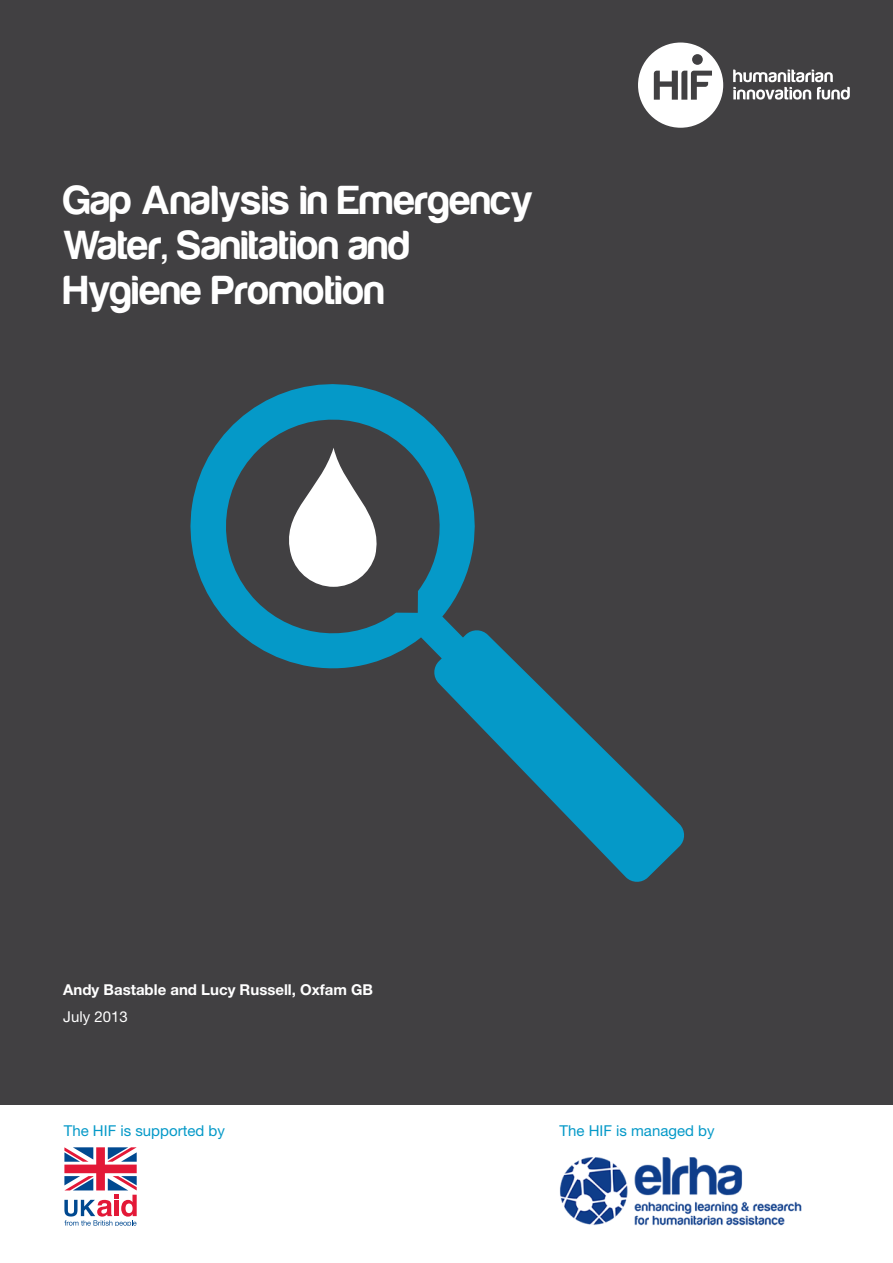
<style>
.page{position:relative;width:893px;height:1263px;background:#fff}
.page>*{position:absolute;margin:0;border:0;box-sizing:border-box;transform-origin:0 0}
.t1{font:42px/45px "Harabara";letter-spacing:.01em;color:#fff}
.t2{font:15px "Helvetica Neue";color:#0599c8}
.t3{font:700 15px "Helvetica Neue";color:#fff}
.t4{font:15px "Helvetica Neue";color:#fff}
</style>
<div class="page">
<div style="left:0;top:0;width:893px;height:1104px;background:#414042"></div>
<img style="left:559px;top:1157px;width:243px;height:69px">
<svg style="left:64px;top:1147px;width:73px;height:78px"></svg>
<svg style="left:190px;top:384px;width:494px;height:498px"></svg>
<svg style="left:215px;top:409px;width:235px;height:234px"></svg>
<svg style="left:279px;top:448px;width:105px;height:139px"></svg>
<svg style="left:638px;top:43px;width:85px;height:85px"></svg>
<svg style="left:733px;top:70px;width:117px;height:30px"></svg>
<p class="t1" style="left:64px;top:179px;width:471px">Gap Analysis in Emergency<br>Water, Sanitation and<br>Hygiene Promotion</p>
<p class="t3" style="left:63px;top:980px;width:311px">Andy Bastable and Lucy Russell, Oxfam GB</p>
<p class="t4" style="left:63px;top:1007px;width:66px">July 2013</p>
<p class="t2" style="left:64px;top:1121px;width:163px">The HIF is supported by</p>
<p class="t2" style="left:559px;top:1121px;width:157px">The HIF is managed by</p>
</div>
